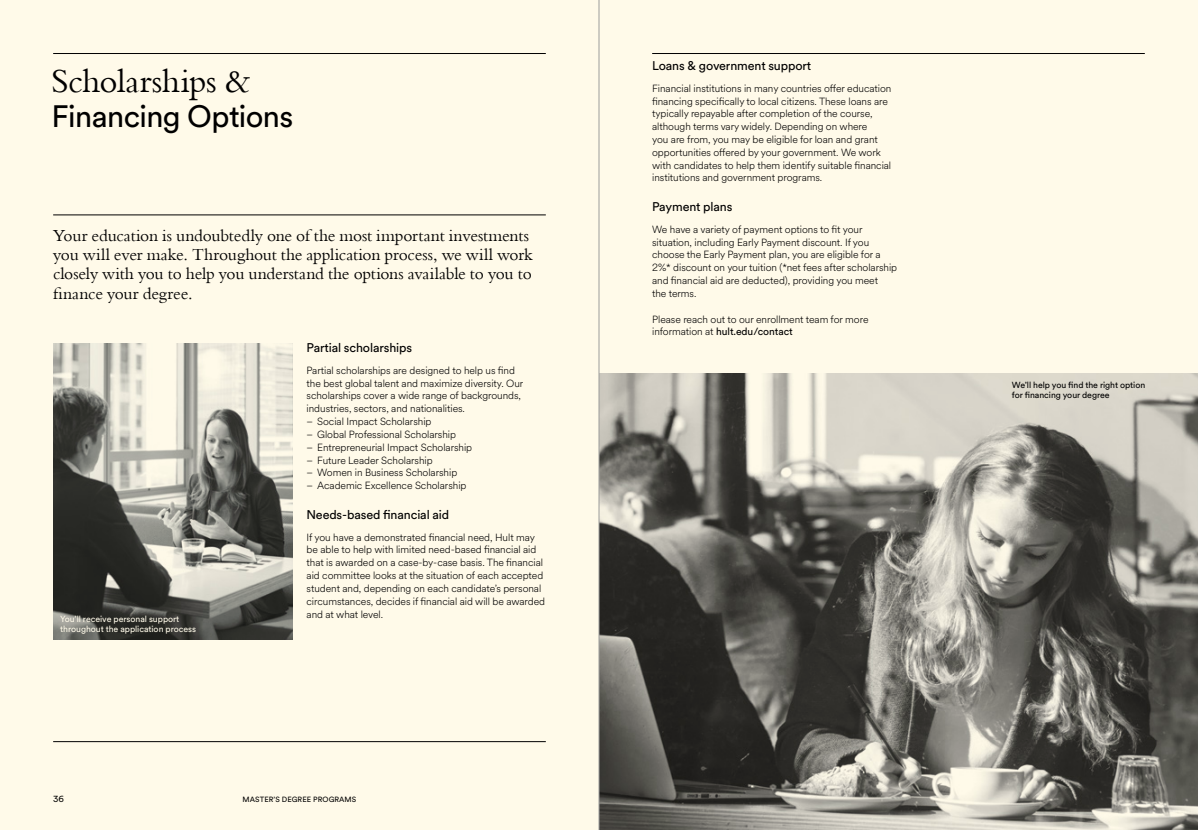
<style>
.page{position:relative;width:1198px;height:830px;background:#fff}
.page>*{position:absolute;margin:0;border:0;box-sizing:border-box;transform-origin:0 0}
.t1{font:35px "Bembo";letter-spacing:-.01em;color:#000}
.t2{font:30.62px "EF Circular";letter-spacing:-.02em;color:#000}
.t3{font:17.5px/19.4px "Bembo";letter-spacing:-.01em;color:#000}
.t4{font:12.5px "EF Circular";letter-spacing:-.01em;color:#000}
.t5{font:300 10.25px/12.8px "EF Circular";letter-spacing:-.005em;color:#000}
.t6{font:8.75px/10.8px "EF Circular";letter-spacing:-.005em;color:#fffae9}
.t7{font:8.75px/10.8px "EF Circular";letter-spacing:-.005em;color:#000}
.t8{font:7.5px "EF Circular";letter-spacing:.01em;color:#000}
.s1{font-weight:400}
</style>
<div class="page">
<div style="left:0;top:0;width:599px;height:829px;background:#fffae9"></div>
<hr style="left:53px;top:741px;width:493px;height:1px;background:#000">
<hr style="left:53px;top:214px;width:493px;height:1px;background:#000">
<hr style="left:53px;top:53px;width:493px;height:1px;background:#000">
<div style="left:599px;top:0;width:599px;height:829px;background:#fffae9"></div>
<hr style="left:652px;top:53px;width:492px;height:1px;background:#000">
<img style="left:600px;top:373px;width:598px;height:456px">
<img style="left:53px;top:343px;width:239px;height:296px">
<hr style="left:599px;top:0;width:1px;height:829px;background:#9d9d9c">
<h1 class="t1" style="left:51px;top:67px;width:200px">Scholarships &amp;</h1>
<h2 class="t2" style="left:51px;top:95px;width:243px">Financing Options</h2>
<h3 class="t3" style="left:53px;top:227px;width:481px">Your education is undoubtedly one of the most important investments you will ever make. Throughout the application process, we will work closely with you to help you understand the options available to you to finance your degree.</h3>
<p class="t4" style="left:306px;top:339px;width:107px">Partial scholarships</p>
<p class="t5" style="left:306px;top:363px;width:218px">Partial scholarships are designed to help us find the best global talent and maximize diversity. Our scholarships cover a wide range of backgrounds, industries, sectors, and nationalities.</p>
<p class="t5" style="left:306px;top:414px;width:126px">– Social Impact Scholarship</p>
<p class="t5" style="left:306px;top:427px;width:151px">– Global Professional Scholarship</p>
<p class="t5" style="left:306px;top:440px;width:167px">– Entrepreneurial Impact Scholarship</p>
<p class="t5" style="left:306px;top:453px;width:128px">– Future Leader Scholarship</p>
<p class="t5" style="left:306px;top:466px;width:152px">– Women in Business Scholarship</p>
<p class="t5" style="left:306px;top:478px;width:161px">– Academic Excellence Scholarship</p>
<p class="t4" style="left:306px;top:505px;width:144px">Needs-based financial aid</p>
<p class="t5" style="left:306px;top:530px;width:240px">If you have a demonstrated financial need, Hult may be able to help with limited need-based financial aid that is awarded on a case-by-case basis. The financial aid committee looks at the situation of each accepted student and, depending on each candidate’s personal circumstances, decides if financial aid will be awarded and at what level.</p>
<p class="t6" style="left:60px;top:612px;width:137px">You’ll receive personal support throughout the application process</p>
<p class="t7" style="left:53px;top:792px;width:12px">36</p>
<p class="t8" style="left:243px;top:793px;width:115px">MASTER’S DEGREE PROGRAMS</p>
<p class="t4" style="left:652px;top:57px;width:161px">Loans &amp; government support</p>
<p class="t5" style="left:652px;top:81px;width:241px">Financial institutions in many countries offer education financing specifically to local citizens. These loans are typically repayable after completion of the course, although terms vary widely. Depending on where<br>you are from, you may be eligible for loan and grant opportunities offered by your government. We work with candidates to help them identify suitable financial institutions and government programs.</p>
<p class="t4" style="left:652px;top:198px;width:82px">Payment plans</p>
<p class="t5" style="left:652px;top:222px;width:246px">We have a variety of payment options to fit your situation, including Early Payment discount. If you choose the Early Payment plan, you are eligible for a 2%* discount on your tuition (*net fees after scholarship and financial aid are deducted), providing you meet<br>the terms.</p>
<p class="t5" style="left:652px;top:312px;width:218px">Please reach out to our enrollment team for more information at <span class="s1">hult.edu/contact</span></p>
<p class="t7" style="left:1012px;top:378px;width:135px">We’ll help you find the right option for financing your degree</p>
</div>
